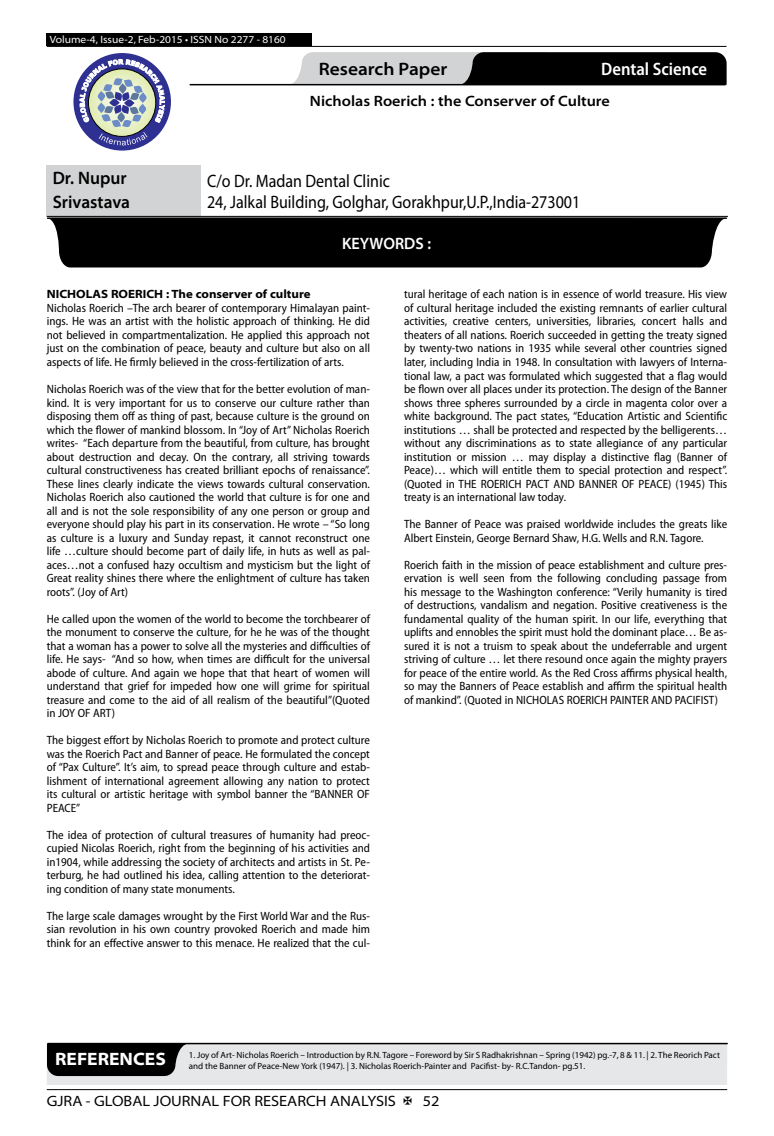
<style>
.page{position:relative;width:774px;height:1136px;background:#fff}
.page>*{position:absolute;margin:0;border:0;box-sizing:border-box;transform-origin:0 0}
.t1{font:18px/21.6px "Myriad Pro";color:#000;scale:.89 1}
.t2{font:600 semi-expanded 18px/23.4px "Myriad Pro";color:#000;scale:.9 1}
.t3{font:600 semi-expanded 18px "Myriad Pro";color:#000}
.t4{font:600 semi-condensed 18px "Myriad Pro";color:#fff}
.t5{font:700 semi-expanded 18px "Myriad Pro";color:#fff}
.t6{font:600 semi-expanded 16.5px "Myriad Pro";color:#fff;scale:.9 1}
.t7{font:semi-expanded 15px "Myriad Pro";color:#000}
.t8{font:600 semi-expanded 15px "Myriad Pro";color:#000}
.t9{font:semi-condensed 12px/13.5px "Myriad Pro";color:#000;text-align:justify}
.t10{font:700 semi-expanded 12px "Myriad Pro";color:#000}
.t11{font:semi-expanded 10.5px "Myriad Pro";color:#fff}
.t12{font:9px/10.5px "Myriad Pro";color:#000}
</style>
<div class="page">
<hr style="left:47px;top:1089px;width:680px;height:1px;background:#000">
<div style="left:47px;top:33px;width:265px;height:13px;background:#000"></div>
<hr style="left:47px;top:46px;width:679px;height:1px;background:#000">
<svg style="left:288px;top:52px;width:439px;height:33px;background:#5a5a5b"></svg>
<hr style="left:190px;top:84px;width:535px;height:1px;background:#000">
<div style="left:73px;top:53px;width:98px;height:97px;background:#2e3092;border-radius:50%"></div>
<svg style="left:80px;top:59px;width:85px;height:86px"></svg>
<div style="left:47px;top:165px;width:154px;height:51px;background:#d1d3d4"></div>
<hr style="left:47px;top:216px;width:154px;height:1px;background:#000">
<hr style="left:201px;top:216px;width:527px;height:1px;background:#000">
<hr style="left:48px;top:217px;width:678px;height:2px;background:#000">
<div style="left:47px;top:218px;width:679px;height:49px;background:#000"></div>
<div style="left:342px;top:236px;width:89px;height:13px;background:#000"></div>
<div style="left:47px;top:1043px;width:680px;height:41px;background:#e6e7e8"></div>
<hr style="left:48px;top:1042px;width:679px;height:2px;background:#000">
<svg style="left:47px;top:1043px;width:142px;height:32px;background:#131313"></svg>
<p class="t11" style="left:50px;top:34px;width:238px">Volume-4, Issue-2, Feb-2015 • ISSN No 2277 - 8160</p>
<h1 class="t3" style="left:319px;top:59px;width:130px">Research Paper</h1>
<h1 class="t4" style="left:601px;top:59px;width:107px">Dental Science</h1>
<p class="t8" style="left:310px;top:92px;width:302px">Nicholas Roerich : the Conserver of Culture</p>
<h1 class="t2" style="left:53px;top:167px;width:87px">Dr. Nupur<br>Srivastava</h1>
<h1 class="t1" style="left:207px;top:170px;width:421px">C/o Dr. Madan Dental Clinic<br>24, Jalkal Building, Golghar, Gorakhpur,U.P.,India-273001</h1>
<h2 class="t6" style="left:342px;top:234px;width:100px">KEYWORDS :</h2>
<p class="t10" style="left:47px;top:287px;width:265px">NICHOLAS ROERICH : The conserver of culture</p>
<p class="t9" style="left:47px;top:301px;width:325px">Nicholas Roerich –The arch bearer of contemporary Himalayan paint&shy;ings. He was an artist with the holistic approach of thinking. He did not believed in compartmentalization. He applied this approach not just on the combination of peace, beauty and culture but also on all aspects of life. He firmly believed in the cross-fertilization of arts.</p>
<p class="t9" style="left:47px;top:382px;width:325px">Nicholas Roerich was of the view that for the better evolution of man&shy;kind. It is very important for us to conserve our culture rather than disposing them off as thing of past, because culture is the ground on which the flower of mankind blossom. In “Joy of Art” Nicholas Roerich writes- “Each departure from the beautiful, from culture, has brought about destruction and decay. On the contrary, all striving towards cultural constructiveness has created brilliant epochs of renaissance”.<br>These lines clearly indicate the views towards cultural conservation.<br>Nicholas Roerich also cautioned the world that culture is for one and all and is not the sole responsibility of any one person or group and everyone should play his part in its conservation. He wrote – “So long as culture is a luxury and Sunday repast, it cannot reconstruct one life …culture should become part of daily life, in huts as well as pal&shy;aces…not a confused hazy occultism and mysticism but the light of Great reality shines there where the enlightment of culture has taken roots”. (Joy of Art)</p>
<p class="t9" style="left:47px;top:612px;width:325px">He called upon the women of the world to become the torchbearer of the monument to conserve the culture, for he he was of the thought that a woman has a power to solve all the mysteries and difficulties of life. He says- “And so how, when times are difficult for the universal abode of culture. And again we hope that that heart of women will understand that grief for impeded how one will grime for spiritual treasure and come to the aid of all realism of the beautiful”(Quoted in JOY OF ART)</p>
<p class="t9" style="left:47px;top:733px;width:325px">The biggest effort by Nicholas Roerich to promote and protect culture was the Roerich Pact and Banner of peace. He formulated the concept of “Pax Culture”. It’s aim, to spread peace through culture and estab&shy;lishment of international agreement allowing any nation to protect its cultural or artistic heritage with symbol banner the “BANNER OF PEACE”</p>
<p class="t9" style="left:47px;top:828px;width:325px">The idea of protection of cultural treasures of humanity had preoc&shy;cupied Nicolas Roerich, right from the beginning of his activities and in1904, while addressing the society of architects and artists in St. Pe&shy;terburg, he had outlined his idea, calling attention to the deteriorat&shy;ing condition of many state monuments.</p>
<p class="t9" style="left:47px;top:909px;width:325px">The large scale damages wrought by the First World War and the Rus&shy;sian revolution in his own country provoked Roerich and made him think for an effective answer to this menace. He realized that the cul-</p>
<p class="t9" style="left:404px;top:288px;width:325px">tural heritage of each nation is in essence of world treasure. His view of cultural heritage included the existing remnants of earlier cultural activities, creative centers, universities, libraries, concert halls and theaters of all nations. Roerich succeeded in getting the treaty signed by twenty-two nations in 1935 while several other countries signed later, including India in 1948. In consultation with lawyers of Interna&shy;tional law, a pact was formulated which suggested that a flag would be flown over all places under its protection. The design of the Banner shows three spheres surrounded by a circle in magenta color over a white background. The pact states, “Education Artistic and Scientific institutions … shall be protected and respected by the belligerents… without any discriminations as to state allegiance of any particular institution or mission … may display a distinctive flag (Banner of Peace)… which will entitle them to special protection and respect”. (Quoted in THE ROERICH PACT AND BANNER OF PEACE) (1945) This treaty is an international law today.</p>
<p class="t9" style="left:404px;top:517px;width:325px">The Banner of Peace was praised worldwide includes the greats like<br>Albert Einstein, George Bernard Shaw, H.G. Wells and R.N. Tagore.</p>
<p class="t9" style="left:404px;top:558px;width:325px">Roerich faith in the mission of peace establishment and culture pres&shy;ervation is well seen from the following concluding passage from his message to the Washington conference: “Verily humanity is tired of destructions, vandalism and negation. Positive creativeness is the fundamental quality of the human spirit. In our life, everything that uplifts and ennobles the spirit must hold the dominant place… Be as&shy;sured it is not a truism to speak about the undeferrable and urgent striving of culture … let there resound once again the mighty prayers for peace of the entire world. As the Red Cross affirms physical health, so may the Banners of Peace establish and affirm the spiritual health of mankind”. (Quoted in NICHOLAS ROERICH PAINTER AND PACIFIST)</p>
<h1 class="t5" style="left:55px;top:1048px;width:112px">REFERENCES</h1>
<p class="t12" style="left:189px;top:1049px;width:533px">1. Joy of Art- Nicholas Roerich – Introduction by R.N. Tagore – Foreword by Sir S Radhakrishnan – Spring (1942) pg.-7, 8 &amp; 11. | 2. The Reorich Pact and the Banner of Peace-New York (1947). | 3. Nicholas Roerich-Painter and Pacifist- by- R.C.Tandon- pg.51.</p>
<p class="t7" style="left:47px;top:1092px;width:351px">GJRA - GLOBAL JOURNAL FOR RESEARCH ANALYSIS</p>
<p class="t7" style="left:423px;top:1092px;width:18px">52</p>
</div>
